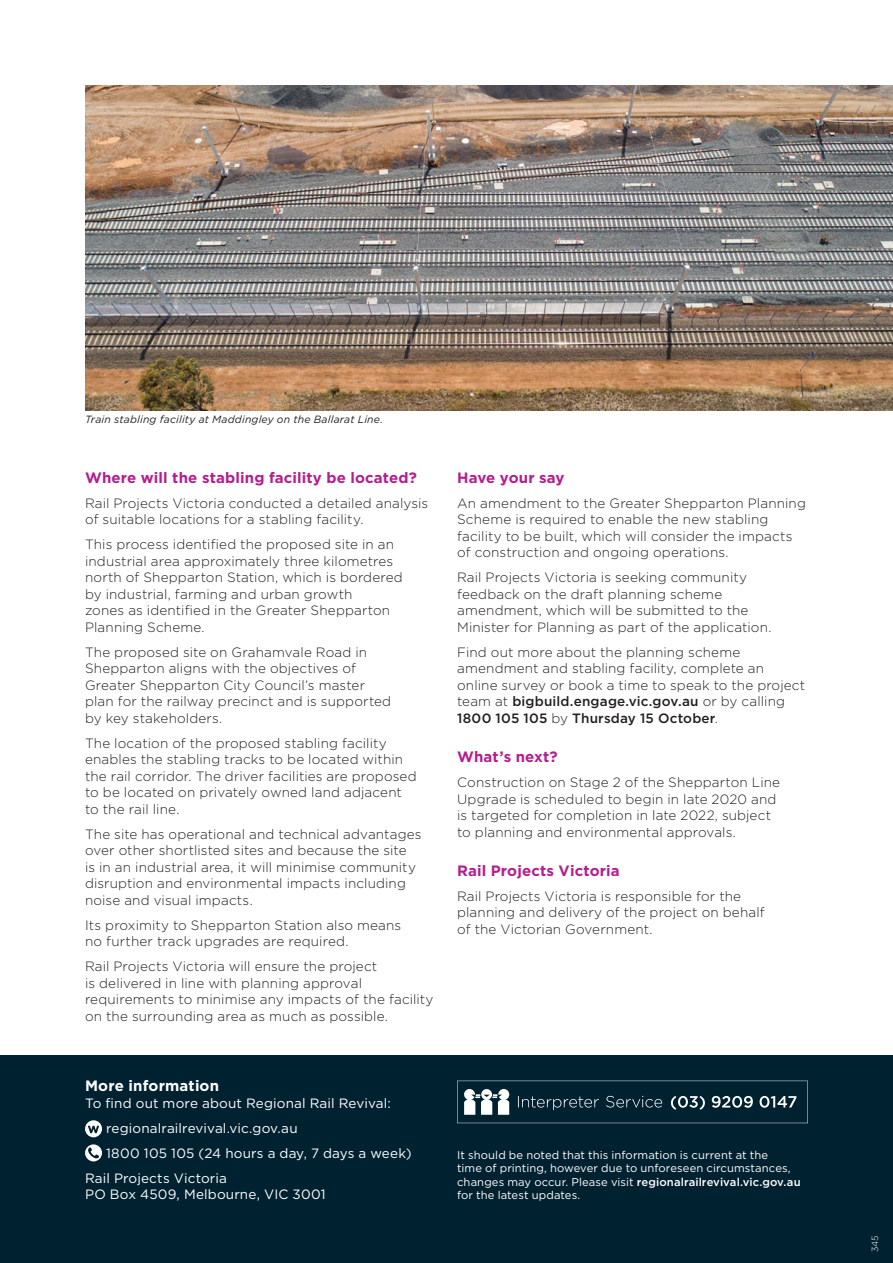
<style>
.page{position:relative;width:893px;height:1263px;background:#fff}
.page>*{position:absolute;margin:0;border:0;box-sizing:border-box;transform-origin:0 0}
.BODY_H1{font:700 15px "Gotham HTF";letter-spacing:.01em;color:#b41e8d}
.t1{font:700 15px "Gotham HTF";letter-spacing:.01em;color:#fff}
.BODY_COPY{font:300 13.5px/16.5px "Gotham HTF";letter-spacing:.01em;color:#231f20}
.t2{font:13.5px "Gotham HTF";letter-spacing:.01em;color:#fff}
.t3{font:11.25px/13.5px "Gotham HTF";letter-spacing:.005em;color:#fff}
.t4{font:italic 10.5px "Gotham HTF";letter-spacing:.015em;color:#231f20}
.t5{font:300 9px "Gotham HTF";color:#fff}
.s1{font-weight:500}
</style>
<div class="page">
<div style="left:0;top:1055px;width:893px;height:208px;background:#002230"></div>
<svg style="left:457px;top:1081px;width:351px;height:42px"></svg>
<svg style="left:85px;top:1120px;width:17px;height:17px"></svg>
<svg style="left:88px;top:1126px;width:11px;height:7px"></svg>
<svg style="left:85px;top:1144px;width:17px;height:17px"></svg>
<svg style="left:88px;top:1147px;width:11px;height:11px"></svg>
<img style="left:85px;top:85px;width:808px;height:325px">
<p class="t4" style="left:85px;top:414px;width:300px">Train stabling facility at Maddingley on the Ballarat Line.</p>
<p class="BODY_H1" style="left:85px;top:469px;width:333px">Where will the stabling facility be located?</p>
<p class="BODY_COPY" style="left:85px;top:495px;width:345px">Rail Projects Victoria conducted a detailed analysis of suitable locations for a stabling facility.</p>
<p class="BODY_COPY" style="left:85px;top:536px;width:319px">This process identified the proposed site in an industrial area approximately three kilometres north of Shepparton Station, which is bordered by industrial, farming and urban growth<br>zones as identified in the Greater Shepparton Planning Scheme.</p>
<p class="BODY_COPY" style="left:85px;top:644px;width:308px">The proposed site on Grahamvale Road in Shepparton aligns with the objectives of Greater Shepparton City Council’s master plan for the railway precinct and is supported by key stakeholders.</p>
<p class="BODY_COPY" style="left:85px;top:735px;width:333px">The location of the proposed stabling facility enables the stabling tracks to be located within the rail corridor. The driver facilities are proposed to be located on privately owned land adjacent to the rail line.</p>
<p class="BODY_COPY" style="left:85px;top:826px;width:338px">The site has operational and technical advantages over other shortlisted sites and because the site<br>is in an industrial area, it will minimise community disruption and environmental impacts including noise and visual impacts.</p>
<p class="BODY_COPY" style="left:85px;top:917px;width:318px">Its proximity to Shepparton Station also means no further track upgrades are required.</p>
<p class="BODY_COPY" style="left:85px;top:958px;width:350px">Rail Projects Victoria will ensure the project<br>is delivered in line with planning approval requirements to minimise any impacts of the facility on the surrounding area as much as possible.</p>
<p class="t1" style="left:85px;top:1077px;width:136px">More information</p>
<p class="t2" style="left:85px;top:1095px;width:307px">To find out more about Regional Rail Revival:</p>
<p class="t2" style="left:106px;top:1120px;width:193px">regionalrailrevival.vic.gov.au</p>
<p class="t2" style="left:106px;top:1145px;width:307px">1800 105 105 (24 hours a day, 7 days a week)</p>
<p class="t2" style="left:85px;top:1170px;width:143px">Rail Projects Victoria</p>
<p class="t2" style="left:85px;top:1187px;width:242px">PO Box 4509, Melbourne, VIC 3001</p>
<p class="BODY_H1" style="left:457px;top:469px;width:109px">Have your say</p>
<p class="BODY_COPY" style="left:457px;top:495px;width:350px">An amendment to the Greater Shepparton Planning Scheme is required to enable the new stabling facility to be built, which will consider the impacts of construction and ongoing operations.</p>
<p class="BODY_COPY" style="left:457px;top:569px;width:316px">Rail Projects Victoria is seeking community feedback on the draft planning scheme amendment, which will be submitted to the Minister for Planning as part of the application.</p>
<p class="BODY_COPY" style="left:457px;top:644px;width:350px">Find out more about the planning scheme amendment and stabling facility, complete an online survey or book a time to speak to the project team at <span class="s1">bigbuild.engage.vic.gov.au</span> or by calling <span class="s1">1800 105 105</span> by <span class="s1">Thursday 15 October</span>.</p>
<p class="BODY_H1" style="left:457px;top:748px;width:102px">What’s next?</p>
<p class="BODY_COPY" style="left:457px;top:774px;width:325px">Construction on Stage 2 of the Shepparton Line Upgrade is scheduled to begin in late 2020 and is targeted for completion in late 2022, subject to planning and environmental approvals.</p>
<p class="BODY_H1" style="left:457px;top:862px;width:164px">Rail Projects Victoria</p>
<p class="BODY_COPY" style="left:457px;top:888px;width:309px">Rail Projects Victoria is responsible for the planning and delivery of the project on behalf of the Victorian Government.</p>
<p class="t3" style="left:457px;top:1148px;width:345px">It should be noted that this information is current at the<br>time of printing, however due to unforeseen circumstances, changes may occur. Please visit <span class="s1">regionalrailrevival.vic.gov.au </span>for the latest updates.</p>
<p class="t5" style="left:870px;top:1252px;width:18px;rotate:-90deg">345</p>
</div>
